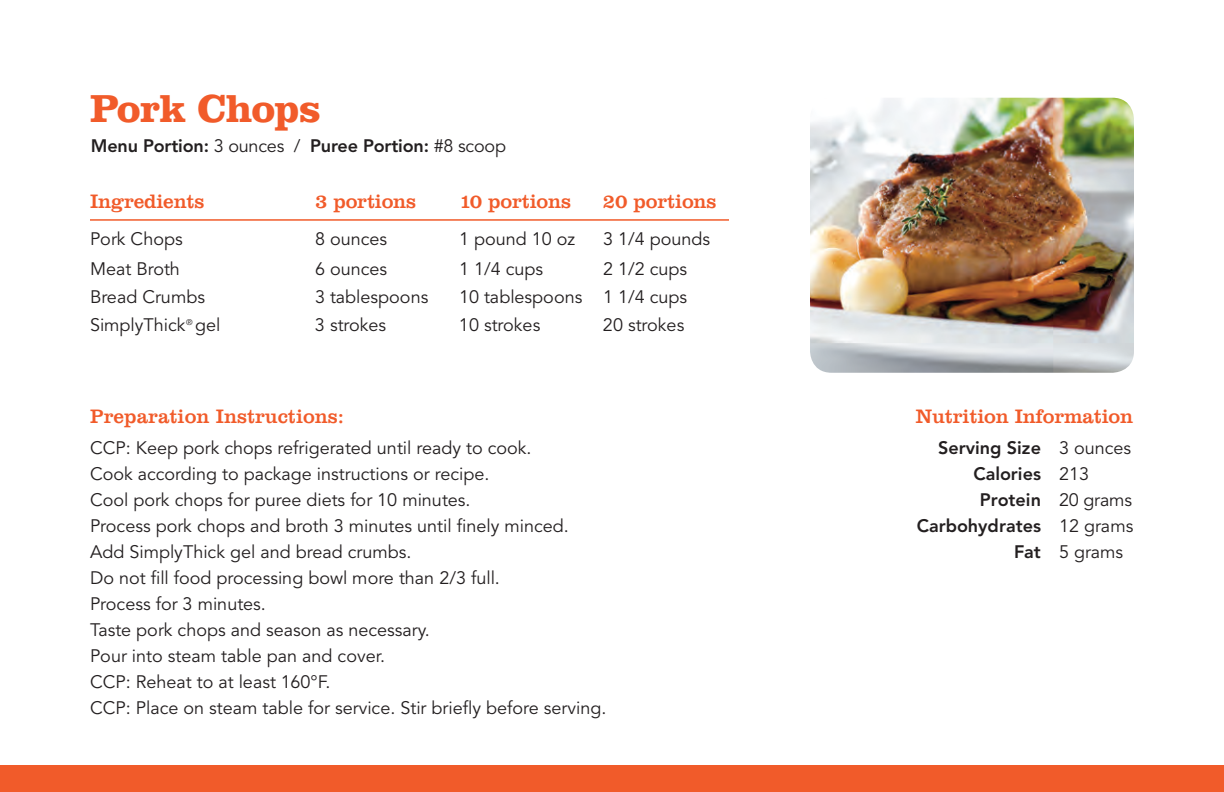
<style>
.page{position:relative;width:1224px;height:792px;background:#fff}
.page>*{position:absolute;margin:0;border:0;box-sizing:border-box;transform-origin:0 0}
.t1{font:700 40px "Clarendon BT";letter-spacing:-.02em;color:#f15b2a}
.t2{font:20px "Clarendon BT";letter-spacing:-.01em;color:#f15b2a}
.t3{font:18px/26px "Avenir";color:#231f20}
.t4{font:800 18px "Avenir";color:#231f20}
.s1{font-weight:400}
.s2{font-weight:800}
</style>
<div class="page">
<div style="left:0;top:765px;width:1224px;height:27px;background:#f15b2a"></div>
<hr style="left:90px;top:219px;width:225px;height:2px;background:#f15b2a">
<hr style="left:315px;top:219px;width:144px;height:2px;background:#f15b2a">
<hr style="left:459px;top:219px;width:144px;height:2px;background:#f15b2a">
<hr style="left:603px;top:219px;width:126px;height:2px;background:#f15b2a">
<img style="left:810px;top:98px;width:324px;height:275px">
<h1 class="t1" style="left:90px;top:84px;width:232px">Pork Chops</h1>
<p class="t4" style="left:91px;top:135px;width:417px">Menu Portion: <span class="s1">3 ounces /</span> Puree Portion: <span class="s1">#8 scoop</span></p>
<p class="t2" style="left:90px;top:189px;width:116px">Ingredients</p>
<p class="t2" style="left:315px;top:189px;width:103px">3 portions</p>
<p class="t2" style="left:459px;top:189px;width:114px">10 portions</p>
<p class="t2" style="left:603px;top:189px;width:115px">20 portions</p>
<p class="t3" style="left:90px;top:226px;width:94px">Pork Chops</p>
<p class="t3" style="left:315px;top:226px;width:74px">8 ounces</p>
<p class="t3" style="left:459px;top:226px;width:118px">1 pound 10 oz</p>
<p class="t3" style="left:603px;top:226px;width:109px">3 1/4 pounds</p>
<p class="t3" style="left:90px;top:256px;width:91px">Meat Broth</p>
<p class="t3" style="left:315px;top:256px;width:74px">6 ounces</p>
<p class="t3" style="left:459px;top:256px;width:86px">1 1/4 cups</p>
<p class="t3" style="left:603px;top:256px;width:86px">2 1/2 cups</p>
<p class="t3" style="left:90px;top:285px;width:117px">Bread Crumbs</p>
<p class="t3" style="left:315px;top:285px;width:115px">3 tablespoons</p>
<p class="t3" style="left:459px;top:285px;width:230px">10 tablespoons 1 1/4 cups</p>
<p class="t3" style="left:90px;top:313px;width:132px">SimplyThick<sup>®</sup> gel</p>
<p class="t3" style="left:315px;top:313px;width:73px">3 strokes</p>
<p class="t3" style="left:459px;top:313px;width:83px">10 strokes</p>
<p class="t3" style="left:603px;top:313px;width:83px">20 strokes</p>
<p class="t2" style="left:90px;top:404px;width:256px">Preparation Instructions:</p>
<p class="t3" style="left:90px;top:435px;width:518px">CCP: Keep pork chops refrigerated until ready to cook.<br>Cook according to package instructions or recipe.<br>Cool pork chops for puree diets for 10 minutes.<br>Process pork chops and broth 3 minutes until finely minced.<br>Add SimplyThick gel and bread crumbs.<br>Do not fill food processing bowl more than 2/3 full.<br>Process for 3 minutes.<br>Taste pork chops and season as necessary.<br>Pour into steam table pan and cover.<br>CCP: Reheat to at least 160°F.<br>CCP: Place on steam table for service. Stir briefly before serving.</p>
<p class="t2" style="left:916px;top:404px;width:219px">Nutrition Information</p>
<p class="t4" style="left:938px;top:437px;width:194px">Serving Size <span class="s1">3 ounces</span></p>
<p class="t4" style="left:973px;top:463px;width:117px">Calories <span class="s1">213</span></p>
<p class="t4" style="left:980px;top:489px;width:154px">Protein <span class="s1">20 grams</span></p>
<p class="t4" style="left:917px;top:515px;width:218px">Carbohydrates <span class="s1">12 grams</span></p>
<p class="t3" style="left:1014px;top:539px;width:111px"><span class="s2">Fat</span> 5 grams</p>
</div>
